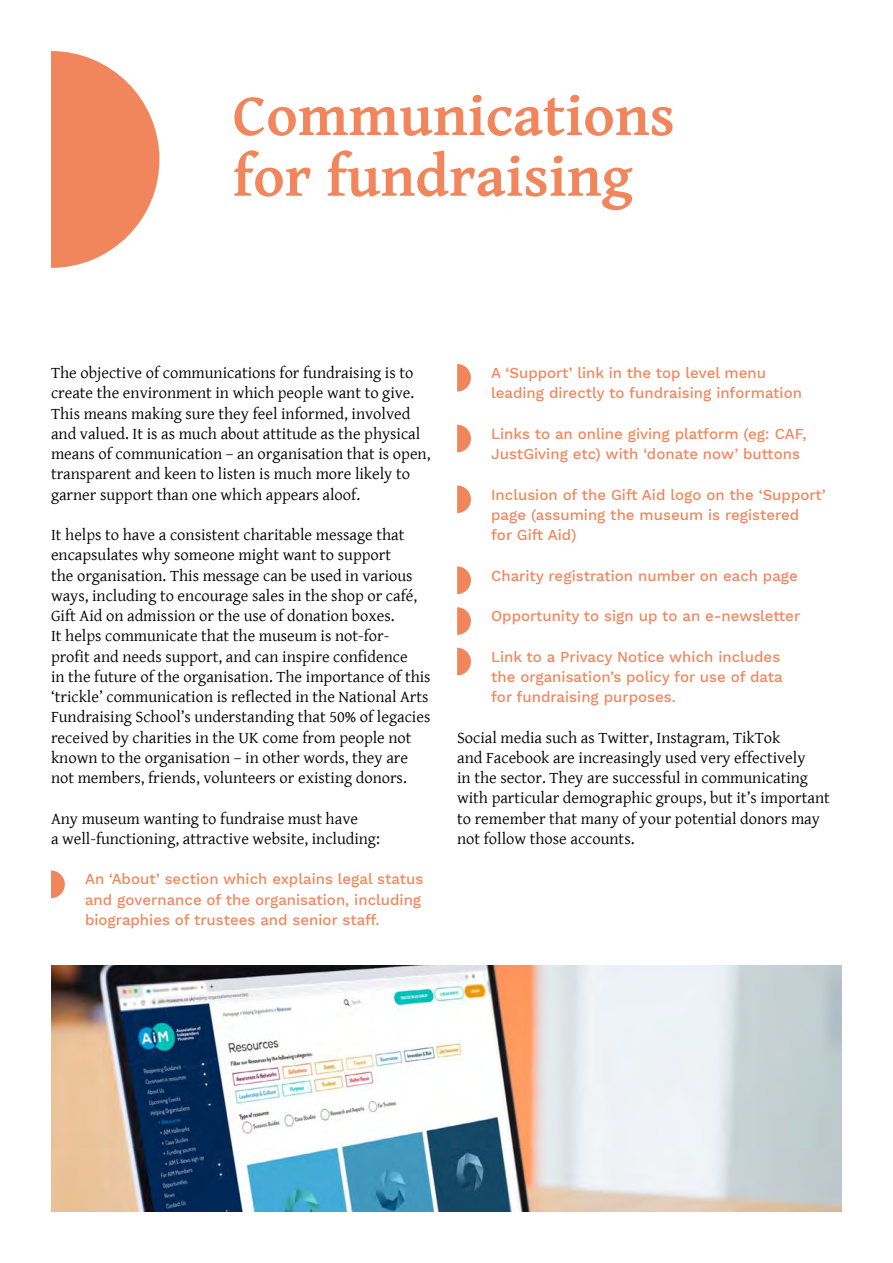
<style>
.page{position:relative;width:893px;height:1263px;background:#fff}
.page>*{position:absolute;margin:0;border:0;box-sizing:border-box;transform-origin:0 0}
.t1{font:700 60px/60.8px "Gentium Basic";color:#f1865c}
.t2{font:16.5px/20.2px "Gentium Basic";color:#000}
.t3{font:500 15px/20.2px "Work Sans";color:#f1865c}
</style>
<div class="page">
<svg style="left:51px;top:51px;width:108px;height:217px"></svg>
<svg style="left:457px;top:364px;width:14px;height:28px"></svg>
<svg style="left:457px;top:425px;width:14px;height:27px"></svg>
<svg style="left:457px;top:485px;width:14px;height:28px"></svg>
<svg style="left:457px;top:566px;width:14px;height:28px"></svg>
<svg style="left:457px;top:607px;width:14px;height:28px"></svg>
<img style="left:51px;top:965px;width:791px;height:247px">
<svg style="left:51px;top:870px;width:14px;height:28px"></svg>
<svg style="left:457px;top:648px;width:14px;height:27px"></svg>
<h1 class="t1" style="left:233px;top:83px;width:443px">Communications for fundraising</h1>
<p class="t2" style="left:51px;top:362px;width:381px">The objective of communications for fundraising is to create the environment in which people want to give.<br>This means making sure they feel informed, involved and valued. It is as much about attitude as the physical means of communication – an organisation that is open, transparent and keen to listen is much more likely to garner support than one which appears aloof.</p>
<p class="t2" style="left:51px;top:524px;width:381px">It helps to have a consistent charitable message that encapsulates why someone might want to support<br>the organisation. This message can be used in various ways, including to encourage sales in the shop or café, Gift Aid on admission or the use of donation boxes.<br>It helps communicate that the museum is not-for&shy;profit and needs support, and can inspire confidence<br>in the future of the organisation. The importance of this ‘trickle’ communication is reflected in the National Arts Fundraising School’s understanding that 50% of legacies received by charities in the UK come from people not known to the organisation – in other words, they are not members, friends, volunteers or existing donors.</p>
<p class="t2" style="left:51px;top:807px;width:330px">Any museum wanting to fundraise must have<br>a well-functioning, attractive website, including:</p>
<p class="t3" style="left:85px;top:870px;width:340px">An ‘About’ section which explains legal status and governance of the organisation, including biographies of trustees and senior staff.</p>
<p class="t3" style="left:491px;top:363px;width:312px">A ‘Support’ link in the top level menu leading directly to fundraising information</p>
<p class="t3" style="left:491px;top:424px;width:317px">Links to an online giving platform (eg: CAF,<br>JustGiving etc) with ‘donate now’ buttons</p>
<p class="t3" style="left:491px;top:485px;width:336px">Inclusion of the Gift Aid logo on the ‘Support’ page (assuming the museum is registered<br>for Gift Aid)</p>
<p class="t3" style="left:491px;top:566px;width:308px">Charity registration number on each page</p>
<p class="t3" style="left:491px;top:606px;width:311px">Opportunity to sign up to an e-newsletter</p>
<p class="t3" style="left:491px;top:647px;width:293px">Link to a Privacy Notice which includes the organisation’s policy for use of data for fundraising purposes.</p>
<p class="t2" style="left:457px;top:727px;width:374px">Social media such as Twitter, Instagram, TikTok<br>and Facebook are increasingly used very effectively<br>in the sector. They are successful in communicating with particular demographic groups, but it’s important to remember that many of your potential donors may not follow those accounts.</p>
</div>
